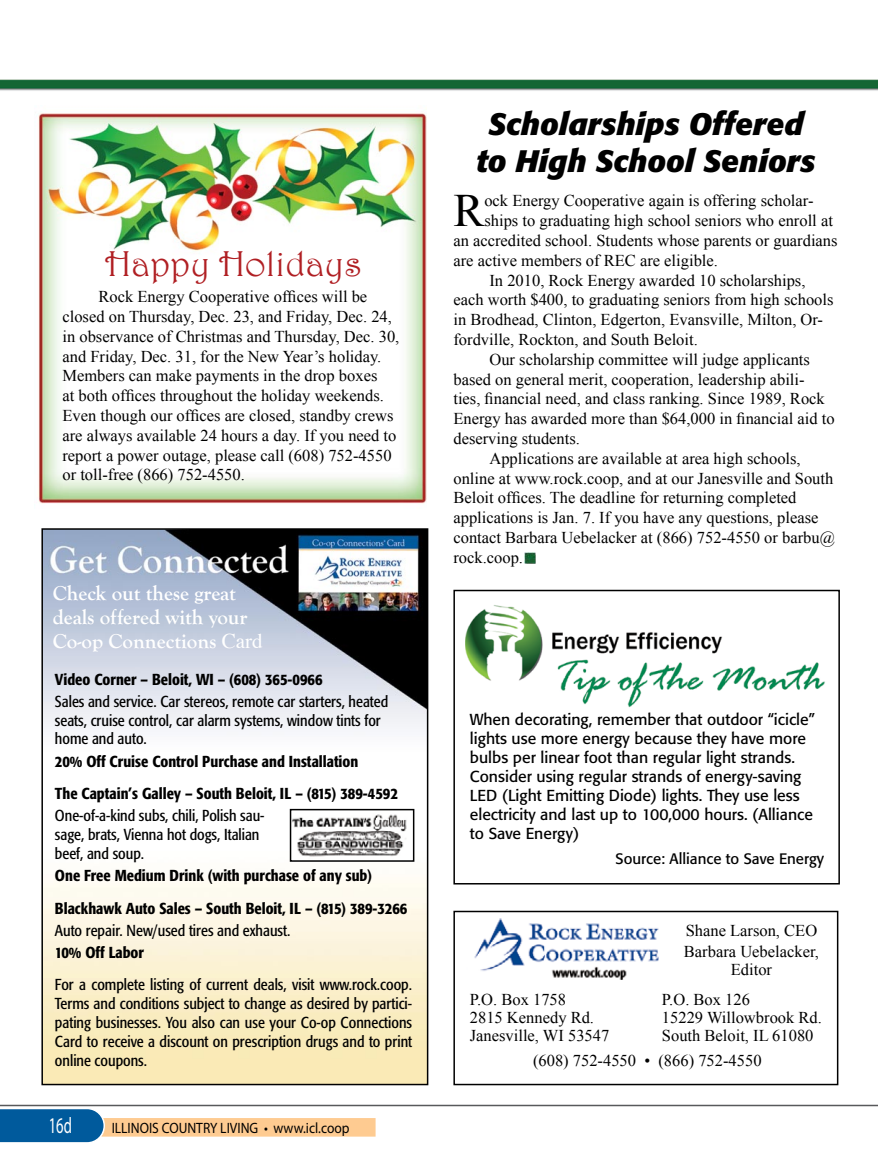
<style>
.page{position:relative;width:878px;height:1161px;background:#fff}
.page>*{position:absolute;margin:0;border:0;box-sizing:border-box;transform-origin:0 0}
.t1{font:46.35px "Times New Roman";color:#000}
.t2{font:36px "Harrington";color:#b01f23}
.t3{font:italic 700 30.75px/36.9px "Formata";color:#000;text-align:center}
.t4{font:22.5px "Myriad Pro";color:#fff;scale:.65 1}
.t5{font:700 21px/24px "Goudy Old Style T";color:#fff}
.t6{font:16.5px/19.8px "Times New Roman";color:#000}
.t7{font:condensed 15.75px/18.9px "Formata";color:#000}
.t8{font:15.75px/18.9px "Formata";color:#000}
.t9{font:500 condensed 15.75px/32.4px "Formata";color:#000}
.t10{font:15px "Myriad Pro";color:#000;scale:.9 1}
.t11{font:15px "Formata";color:#000}
.s1{font-family:"Times";font-weight:400}
.s2{font-size:15.75px}
</style>
<div class="page">
<hr style="left:0;top:1105px;width:878px;height:1px;background:#58595b">
<svg style="left:0;top:1109px;width:375px;height:34px"></svg>
<div style="left:453px;top:590px;width:386px;height:295px;border:2px solid #000"></div>
<img style="left:38px;top:113px;width:388px;height:391px">
<img style="left:44px;top:531px;width:381px;height:551px">
<div style="left:41px;top:528px;width:387px;height:557px;border:2px solid #000"></div>
<img style="left:0;top:79px;width:878px;height:12px">
<div style="left:453px;top:911px;width:385px;height:174px;border:2px solid #000"></div>
<img style="left:474px;top:918px;width:185px;height:61px">
<img style="left:465px;top:605px;width:360px;height:103px">
<svg style="left:525px;top:553px;width:10px;height:10px"></svg>
<img style="left:293px;top:812px;width:118px;height:47px">
<div style="left:290px;top:809px;width:124px;height:53px;border:2px solid #000"></div>
<h2 class="t2" style="left:105px;top:242px;width:258px">Happy Holidays</h2>
<p class="t6" style="left:62px;top:286px;width:338px;text-indent:36px">Rock Energy Cooperative offices will be closed on Thursday, Dec. 23, and Friday, Dec. 24, in observance of Christmas and Thursday, Dec. 30, and Friday, Dec. 31, for the New Year’s holiday.<br>Members can make payments in the drop boxes<br>at both offices throughout the holiday weekends.<br>Even though our offices are closed, standby crews are always available 24 hours a day. If you need to report a power outage, please call (608) 752-4550 or toll-free (866) 752-4550.</p>
<p class="t5" style="left:53px;top:582px;width:211px">Check out these great deals offered with your<br>Co-op Connections <span class="s1">Card</span></p>
<p class="t9" style="left:55px;top:663px;width:269px">Video Corner – Beloit, WI – (608) 365-0966</p>
<p class="t7" style="left:55px;top:692px;width:335px">Sales and service. Car stereos, remote car starters, heated seats, cruise control, car alarm systems, window tints for home and auto.</p>
<p class="t9" style="left:55px;top:745px;width:344px">20% Off Cruise Control Purchase and Installation<br>The Captain’s Galley – South Beloit, IL – (815) 389-4592</p>
<p class="t7" style="left:55px;top:806px;width:211px">One-of-a-kind subs, chili, Polish sau&shy;sage, brats, Vienna hot dogs, Italian beef, and soup.</p>
<p class="t9" style="left:55px;top:859px;width:354px">One Free Medium Drink (with purchase of any sub)<br>Blackhawk Auto Sales – South Beloit, IL – (815) 389-3266</p>
<p class="t7" style="left:55px;top:921px;width:237px">Auto repair. New/used tires and exhaust.</p>
<p class="t9" style="left:55px;top:936px;width:91px">10% Off Labor</p>
<p class="t7" style="left:55px;top:975px;width:359px;text-align:justify">For a complete listing of current deals, visit www.rock.coop.<br>Terms and conditions subject to change as desired by partici&shy;pating businesses. You also can use your Co-op Connections Card to receive a discount on prescription drugs and to print online coupons.</p>
<h3 class="t4" style="left:49px;top:1112px;width:37px">16d</h3>
<p class="t10" style="left:112px;top:1119px;width:266px">ILLINOIS COUNTRY LIVING • www.icl.coop</p>
<h3 class="t3" style="left:476px;top:106px;width:340px">Scholarships Offered to High School Seniors</h3>
<h1 class="t1" style="left:453px;top:184px;width:32px">R</h1>
<p class="t6" style="left:484px;top:191px;width:330px">ock Energy Cooperative again is offering scholar-</p>
<p class="t6" style="left:484px;top:211px;width:350px">ships to graduating high school seniors who enroll at</p>
<p class="t6" style="left:453px;top:230px;width:386px">an accredited school. Students whose parents or guardians</p>
<p class="t6" style="left:453px;top:250px;width:266px">are active members of REC are eligible.</p>
<p class="t6" style="left:489px;top:270px;width:317px">In 2010, Rock Energy awarded 10 scholarships,</p>
<p class="t6" style="left:453px;top:290px;width:381px">each worth $400, to graduating seniors from high schools</p>
<p class="t6" style="left:453px;top:310px;width:371px">in Brodhead, Clinton, Edgerton, Evansville, Milton, Or-</p>
<p class="t6" style="left:453px;top:329px;width:246px">fordville, Rockton, and South Beloit.</p>
<p class="t6" style="left:489px;top:349px;width:322px">Our scholarship committee will judge applicants</p>
<p class="t6" style="left:453px;top:369px;width:352px">based on general merit, cooperation, leadership abili-</p>
<p class="t6" style="left:453px;top:389px;width:373px">ties, financial need, and class ranking. Since 1989, Rock</p>
<p class="t6" style="left:453px;top:409px;width:382px">Energy has awarded more than $64,000 in financial aid to</p>
<p class="t6" style="left:453px;top:428px;width:128px">deserving students.</p>
<p class="t6" style="left:489px;top:448px;width:313px">Applications are available at area high schools,</p>
<p class="t6" style="left:453px;top:468px;width:381px">online at www.rock.coop, and at our Janesville and South</p>
<p class="t6" style="left:453px;top:488px;width:344px">Beloit offices. The deadline for returning completed</p>
<p class="t6" style="left:453px;top:508px;width:366px">applications is Jan. 7. If you have any questions, please</p>
<p class="t6" style="left:453px;top:527px;width:383px">contact Barbara Uebelacker at (866) 752-4550 or barbu@</p>
<p class="t6" style="left:453px;top:547px;width:71px">rock.coop.</p>
<p class="t8" style="left:470px;top:710px;width:346px">When decorating, remember that outdoor “icicle” lights use more energy because they have more bulbs per linear foot than regular light strands.<br>Consider using regular strands of energy-saving LED (Light Emitting Diode) lights. They use less electricity and last up to 100,000 hours. (Alliance to Save Energy)</p>
<p class="t11" style="left:615px;top:850px;width:210px">Source: Alliance to Save Energ<span class="s2">y</span></p>
<p class="t6" style="left:684px;top:919px;width:136px;line-height:21.5px">Shane Larson, CEO<br>Barbara Uebelacker,</p>
<p class="t6" style="left:730px;top:960px;width:43px">Editor</p>
<p class="t6" style="left:470px;top:989px;width:98px">P.O. Box 1758</p>
<p class="t6" style="left:662px;top:989px;width:90px">P.O. Box 126</p>
<p class="t6" style="left:470px;top:1008px;width:126px">2815 Kennedy Rd.</p>
<p class="t6" style="left:662px;top:1008px;width:161px">15229 Willowbrook Rd.</p>
<p class="t6" style="left:470px;top:1026px;width:141px">Janesville, WI 53547</p>
<p class="t6" style="left:533px;top:1023px;width:282px;line-height:24.9px;text-indent:129px">South Beloit, IL 61080 (608) 752-4550 • (866) 752-4550</p>
</div>
